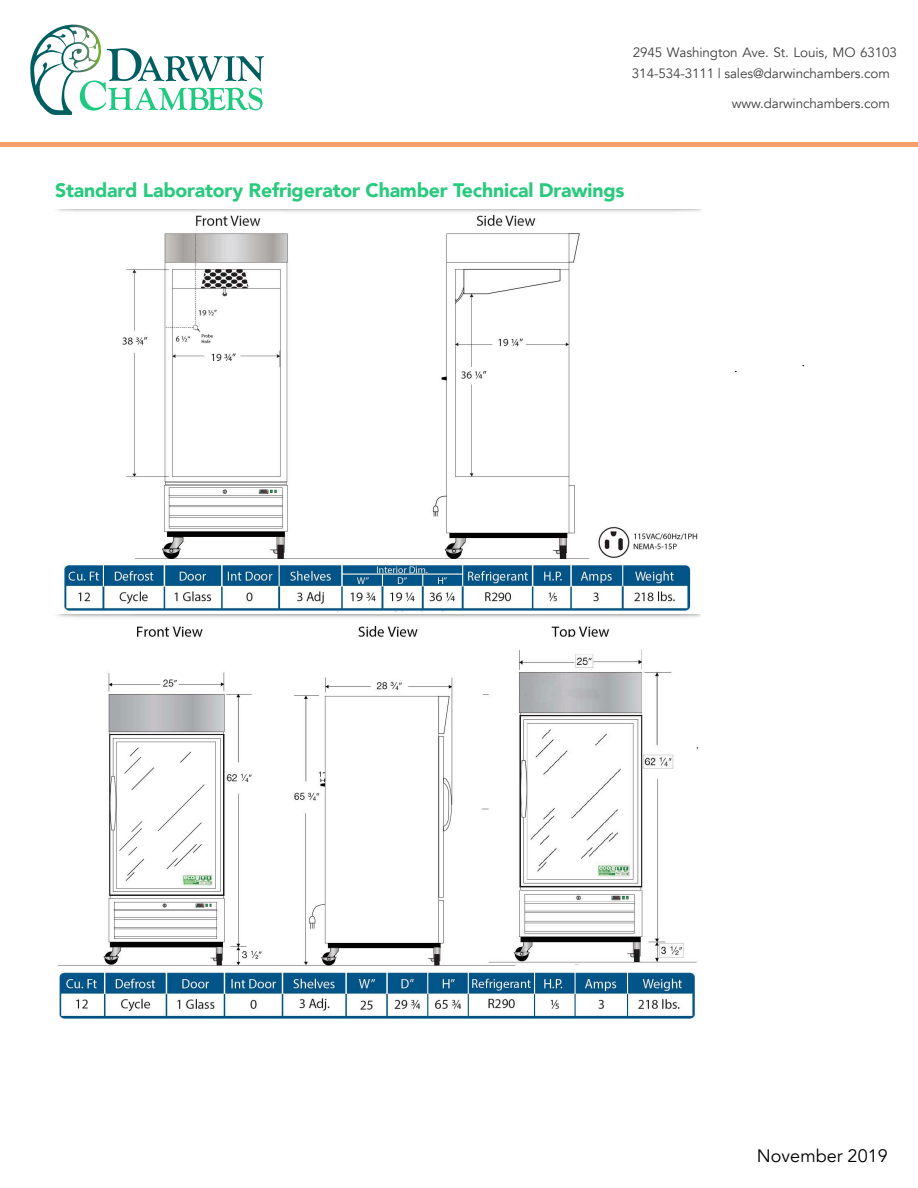
<style>
.page{position:relative;width:918px;height:1188px;background:#fff}
.page>*{position:absolute;margin:0;border:0;box-sizing:border-box;transform-origin:0 0}
.t1{font:900 19.5px "Avenir";letter-spacing:-.01em;color:#28ca7d}
.t2{font:18px "Avenir";color:#000}
.t3{font:13.5px/21px "Avenir";letter-spacing:-.01em;color:#414042}
</style>
<div class="page">
<div style="left:0;top:142px;width:918px;height:5px;background:#f89f6c"></div>
<svg style="left:30px;top:25px;width:234px;height:90px"></svg>
<img style="left:57px;top:209px;width:645px;height:402px">
<img style="left:57px;top:614px;width:644px;height:405px">
<p class="t3" style="left:632px;top:42px;width:267px">2945 Washington Ave. St. Louis, MO 63103<br>314-534-3111 | sales@darwinchambers.com</p>
<p class="t3" style="left:732px;top:93px;width:159px">www.darwinchambers.com</p>
<h1 class="t1" style="left:55px;top:173px;width:571px">Standard Laboratory Refrigerator Chamber Technical Drawings</h1>
<h2 class="t2" style="left:757px;top:1145px;width:132px">November 2019</h2>
</div>
